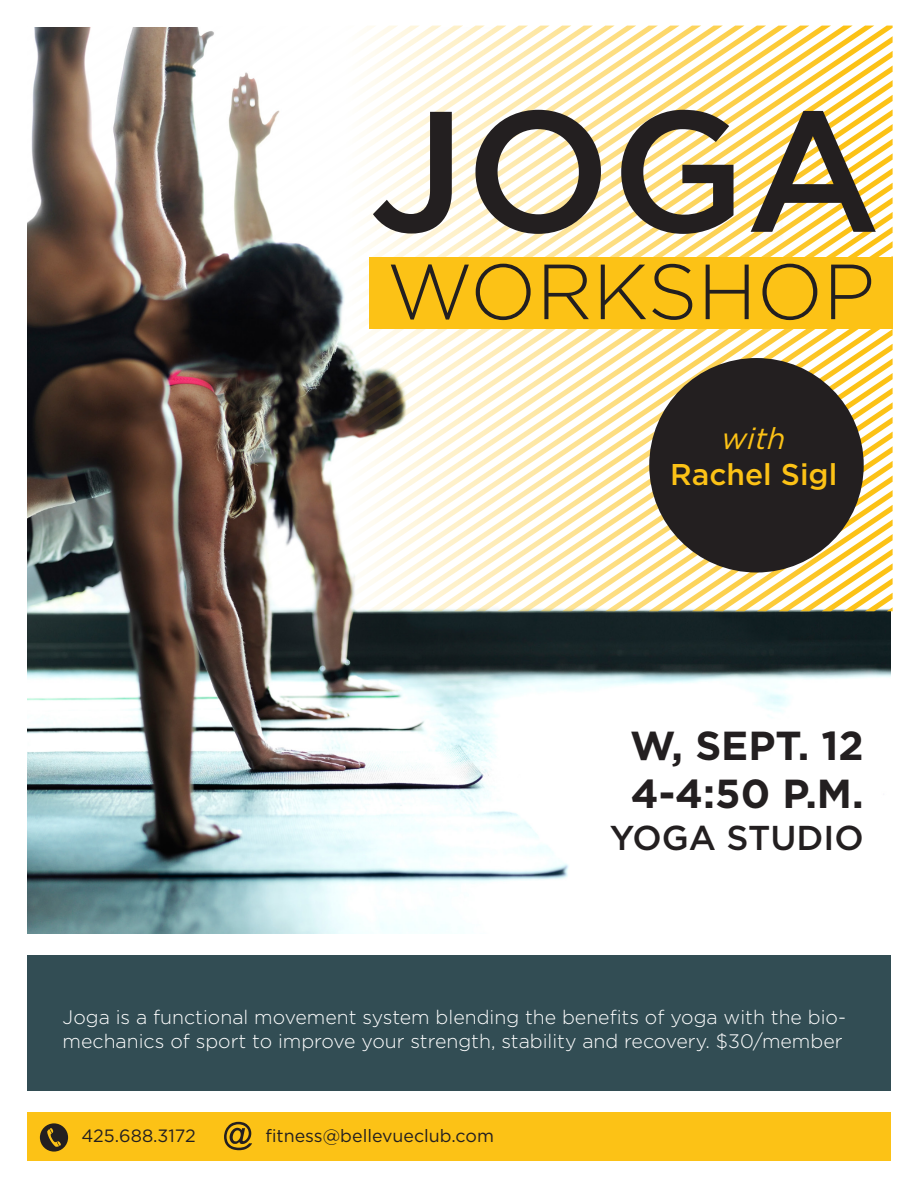
<style>
.page{position:relative;width:918px;height:1188px;background:#fff}
.page>*{position:absolute;margin:0;border:0;box-sizing:border-box;transform-origin:0 0}
.t1{font:500 171.45px "Gotham";color:#231f20}
.t2{font:300 78px "Gotham";color:#231f20}
.t3{font:700 40.5px "Gotham";color:#231f20}
.t4{font:500 34.5px "Gotham";color:#231f20}
.t5{font:500 30px "Gotham";color:#fcc216}
.t6{font:italic 30px "Gotham";color:#fcc216}
.t7{font:300 19.5px/23.4px "Gotham";color:#fff}
.t8{font:17.85px "Gotham";color:#231f20}
</style>
<div class="page">
<div style="left:27px;top:956px;width:864px;height:135px;background:#324d54"></div>
<img style="left:27px;top:611px;width:864px;height:322px">
<svg style="left:31px;top:27px;width:183px;height:162px"></svg>
<svg style="left:43px;top:36px;width:850px;height:575px"></svg>
<svg style="left:86px;top:66px;width:807px;height:545px"></svg>
<div style="left:649px;top:358px;width:215px;height:215px;background:#231f20;border-radius:50%"></div>
<div style="left:369px;top:257px;width:524px;height:72px;background:#fcc216"></div>
<div style="left:27px;top:1112px;width:864px;height:49px;background:#fcc216"></div>
<div style="left:40px;top:1123px;width:28px;height:29px;background:#231f20;border-radius:50%"></div>
<svg style="left:47px;top:1128px;width:14px;height:19px"></svg>
<svg style="left:224px;top:1122px;width:28px;height:28px"></svg>
<p class="t1" style="left:369px;top:59px;width:513px">JOGA</p>
<p class="t2" style="left:387px;top:242px;width:490px">WORKSHOP</p>
<p class="t6" style="left:722px;top:419px;width:65px">with</p>
<p class="t5" style="left:670px;top:455px;width:169px">Rachel Sigl</p>
<p class="t3" style="left:630px;top:718px;width:235px">W, SEPT. 12</p>
<p class="t3" style="left:631px;top:767px;width:234px">4-4:50 P.M.</p>
<p class="t4" style="left:610px;top:815px;width:255px">YOGA STUDIO</p>
<p class="t7" style="left:63px;top:1005px;width:785px">Joga is a functional movement system blending the benefits of yoga with the bio&shy;mechanics of sport to improve your strength, stability and recovery. $30/member</p>
<p class="t8" style="left:81px;top:1124px;width:116px">425.688.3172</p>
<p class="t8" style="left:265px;top:1124px;width:230px">fitness@bellevueclub.com</p>
</div>
